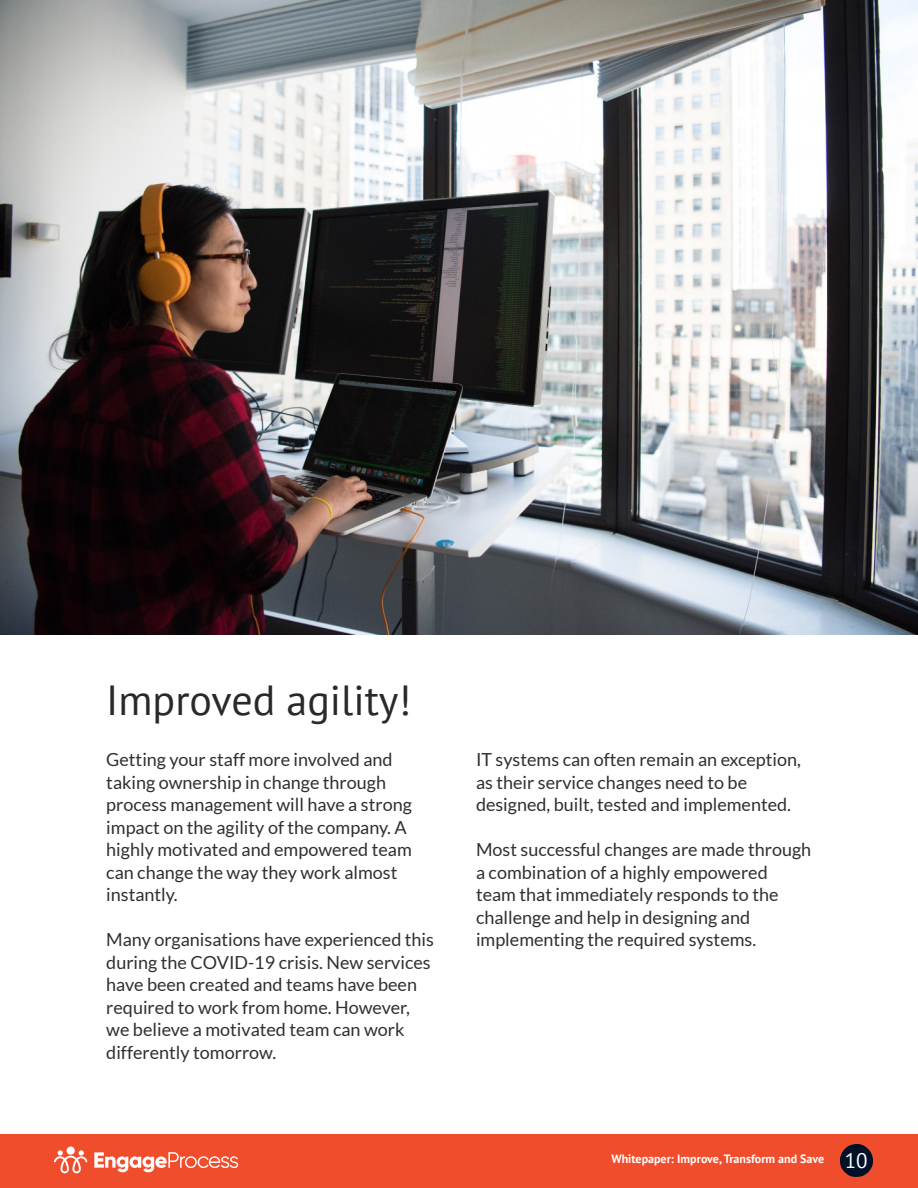
<style>
.page{position:relative;width:918px;height:1188px;background:#fff}
.page>*{position:absolute;margin:0;border:0;box-sizing:border-box;transform-origin:0 0}
.t1{font:42px "PT Sans";color:#292929}
.t2{font:18px/22.5px "Lato";color:#312f30}
.t3{font:700 12px "PT Sans";color:#fff}
.s1{font-weight:400;font-size:21px}
</style>
<div class="page">
<div style="left:0;top:1134px;width:918px;height:54px;background:#f04d2c"></div>
<svg style="left:840px;top:1144px;width:33px;height:33px"></svg>
<svg style="left:94px;top:1152px;width:144px;height:20px"></svg>
<svg style="left:54px;top:1147px;width:33px;height:26px"></svg>
<img style="left:0;top:0;width:918px;height:635px">
<h1 class="t1" style="left:106px;top:674px;width:307px">Improved agility!</h1>
<p class="t2" style="left:106px;top:749px;width:307px">Getting your staff more involved and taking ownership in change through process management will have a strong impact on the agility of the company. A highly motivated and empowered team can change the way they work almost instantly.</p>
<p class="t2" style="left:106px;top:929px;width:329px">Many organisations have experienced this during the COVID-19 crisis. New services have been created and teams have been required to work from home. However, we believe a motivated team can work differently tomorrow.</p>
<p class="t2" style="left:476px;top:749px;width:327px">IT systems can often remain an exception, as their service changes need to be designed, built, tested and implemented.</p>
<p class="t2" style="left:476px;top:839px;width:337px">Most successful changes are made through a combination of a highly empowered team that immediately responds to the challenge and help in designing and implementing the required systems.</p>
<p class="t3" style="left:611px;top:1151px;width:258px">Whitepaper: Improve, Transform and Save <span class="s1">10</span></p>
</div>
